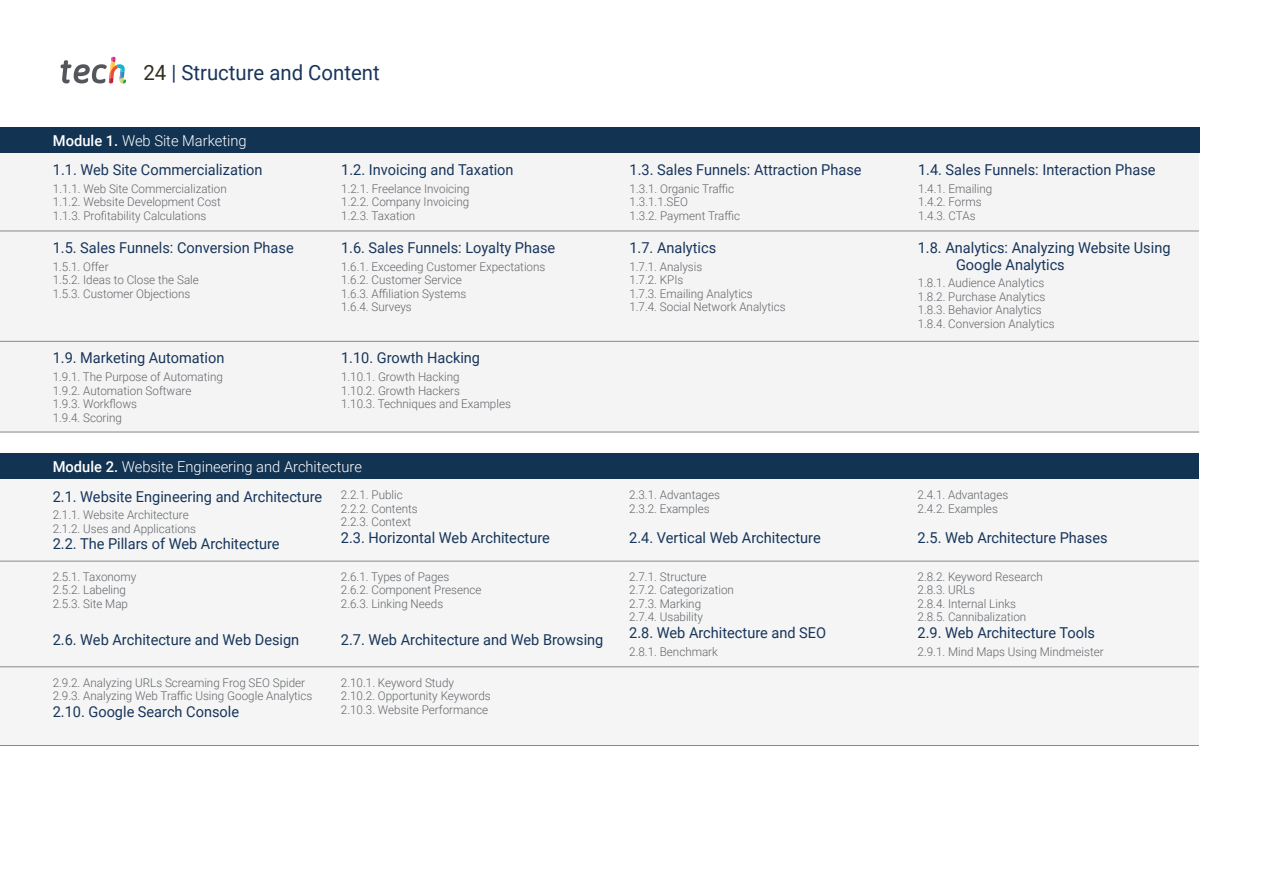
<style>
.page{position:relative;width:1263px;height:893px;background:#fff}
.page>*{position:absolute;margin:0;border:0;box-sizing:border-box;transform-origin:0 0}
.t1{font:21px "Roboto";color:#1a355c}
.t2{font:15px/28.8px "Roboto";color:#17355b}
.t3{font:300 12px/13.5px "Roboto";color:#61646a}
.s1{color:#312e20}
.s2{font-weight:500;color:#fff}
.s3{font-weight:300;color:#fff}
</style>
<div class="page">
<svg style="left:61px;top:57px;width:65px;height:27px"></svg>
<div style="left:0;top:153px;width:1199px;height:279px;background:#f5f4f4"></div>
<div style="left:0;top:128px;width:1199px;height:25px;background:#123352"></div>
<hr style="left:0;top:231px;width:1199px;height:1px;background:#878a8e">
<hr style="left:0;top:341px;width:1199px;height:1px;background:#878a8e">
<hr style="left:0;top:432px;width:1199px;height:1px;background:#878a8e">
<div style="left:0;top:479px;width:1199px;height:267px;background:#f4f5f4"></div>
<div style="left:0;top:453px;width:1199px;height:26px;background:#123352"></div>
<hr style="left:0;top:561px;width:1199px;height:1px;background:#878a8e">
<hr style="left:0;top:666px;width:1199px;height:1px;background:#878a8e">
<hr style="left:0;top:745px;width:1199px;height:1px;background:#878a8e">
<h1 class="t1" style="left:144px;top:57px;width:238px"><span class="s1">24</span> | Structure and Content</h1>
<p class="t2" style="left:53px;top:126px;width:211px"><span class="s2">Module 1.</span> <span class="s3">Web Site Marketing<br></span>1.1. Web Site Commercialization</p>
<p class="t3" style="left:53px;top:181px;width:175px">1.1.1. Web Site Commercialization<br>1.1.2. Website Development Cost<br>1.1.3. Profitability Calculations</p>
<p class="t2" style="left:53px;top:233px;width:243px">1.5. Sales Funnels: Conversion Phase</p>
<p class="t3" style="left:53px;top:259px;width:148px">1.5.1. Offer<br>1.5.2. Ideas to Close the Sale<br>1.5.3. Customer Objections</p>
<p class="t2" style="left:53px;top:343px;width:173px">1.9. Marketing Automation</p>
<p class="t3" style="left:53px;top:370px;width:172px">1.9.1. The Purpose of Automating<br>1.9.2. Automation Software<br>1.9.3. Workflows<br>1.9.4. Scoring</p>
<p class="t2" style="left:341px;top:155px;width:174px">1.2. Invoicing and Taxation</p>
<p class="t3" style="left:341px;top:181px;width:130px;text-align:justify">1.2.1. Freelance Invoicing 1.2.2. Company Invoicing 1.2.3. Taxation</p>
<p class="t2" style="left:341px;top:233px;width:216px">1.6. Sales Funnels: Loyalty Phase</p>
<p class="t3" style="left:341px;top:259px;width:206px">1.6.1. Exceeding Customer Expectations<br>1.6.2. Customer Service<br>1.6.3. Affiliation Systems<br>1.6.4. Surveys</p>
<p class="t2" style="left:341px;top:343px;width:141px">1.10. Growth Hacking</p>
<p class="t3" style="left:341px;top:370px;width:171px">1.10.1. Growth Hacking<br>1.10.2. Growth Hackers<br>1.10.3. Techniques and Examples</p>
<p class="t2" style="left:53px;top:451px;width:311px;line-height:29.8px"><span class="s2">Module 2.</span> <span class="s3">Website Engineering and Architecture<br></span>2.1. Website Engineering and Architecture</p>
<p class="t3" style="left:53px;top:508px;width:145px">2.1.1. Website Architecture<br>2.1.2. Uses and Applications</p>
<p class="t2" style="left:53px;top:529px;width:228px">2.2. The Pillars of Web Architecture</p>
<p class="t3" style="left:341px;top:488px;width:78px">2.2.1. Public<br>2.2.2. Contents<br>2.2.3. Context</p>
<p class="t2" style="left:341px;top:523px;width:210px">2.3. Horizontal Web Architecture</p>
<p class="t3" style="left:53px;top:569px;width:85px">2.5.1. Taxonomy<br>2.5.2. Labeling<br>2.5.3. Site Map</p>
<p class="t2" style="left:53px;top:625px;width:248px">2.6. Web Architecture and Web Design</p>
<p class="t3" style="left:53px;top:675px;width:261px">2.9.2. Analyzing URLs Screaming Frog SEO Spider<br>2.9.3. Analyzing Web Traffic Using Google Analytics</p>
<p class="t2" style="left:53px;top:696px;width:188px">2.10. Google Search Console</p>
<p class="t3" style="left:341px;top:569px;width:142px">2.6.1. Types of Pages<br>2.6.2. Component Presence<br>2.6.3. Linking Needs</p>
<p class="t2" style="left:341px;top:625px;width:264px">2.7. Web Architecture and Web Browsing</p>
<p class="t3" style="left:341px;top:675px;width:151px">2.10.1. Keyword Study<br>2.10.2. Opportunity Keywords<br>2.10.3. Website Performance</p>
<p class="t2" style="left:630px;top:155px;width:233px">1.3. Sales Funnels: Attraction Phase</p>
<p class="t3" style="left:630px;top:181px;width:112px">1.3.1. Organic Traffic<br>1.3.1.1.SEO<br>1.3.2. Payment Traffic</p>
<p class="t2" style="left:629px;top:233px;width:88px">1.7. Analytics</p>
<p class="t3" style="left:629px;top:259px;width:158px">1.7.1. Analysis<br>1.7.2. KPIs<br>1.7.3. Emailing Analytics<br>1.7.4. Social Network Analytics</p>
<p class="t3" style="left:629px;top:488px;width:92px">2.3.1. Advantages<br>2.3.2. Examples</p>
<p class="t2" style="left:629px;top:523px;width:193px">2.4. Vertical Web Architecture</p>
<p class="t3" style="left:629px;top:569px;width:106px">2.7.1. Structure<br>2.7.2. Categorization<br>2.7.3. Marking<br>2.7.4. Usability</p>
<p class="t2" style="left:629px;top:618px;width:198px">2.8. Web Architecture and SEO</p>
<p class="t3" style="left:629px;top:644px;width:90px">2.8.1. Benchmark</p>
<p class="t2" style="left:918px;top:155px;width:239px">1.4. Sales Funnels: Interaction Phase</p>
<p class="t3" style="left:918px;top:181px;width:76px">1.4.1. Emailing<br>1.4.2. Forms<br>1.4.3. CTAs</p>
<p class="t2" style="left:956px;top:239px;width:216px;line-height:16.5px;text-indent:-38px">1.8. Analytics: Analyzing Website Using<br>Google Analytics</p>
<p class="t3" style="left:918px;top:276px;width:138px">1.8.1. Audience Analytics<br>1.8.2. Purchase Analytics<br>1.8.3. Behavior Analytics<br>1.8.4. Conversion Analytics</p>
<p class="t3" style="left:917px;top:488px;width:92px">2.4.1. Advantages<br>2.4.2. Examples</p>
<p class="t2" style="left:917px;top:523px;width:192px">2.5. Web Architecture Phases</p>
<p class="t3" style="left:917px;top:569px;width:127px">2.8.2. Keyword Research<br>2.8.3. URLs<br>2.8.4. Internal Links<br>2.8.5. Cannibalization</p>
<p class="t2" style="left:917px;top:618px;width:179px">2.9. Web Architecture Tools</p>
<p class="t3" style="left:917px;top:644px;width:188px">2.9.1. Mind Maps Using Mindmeister</p>
</div>
